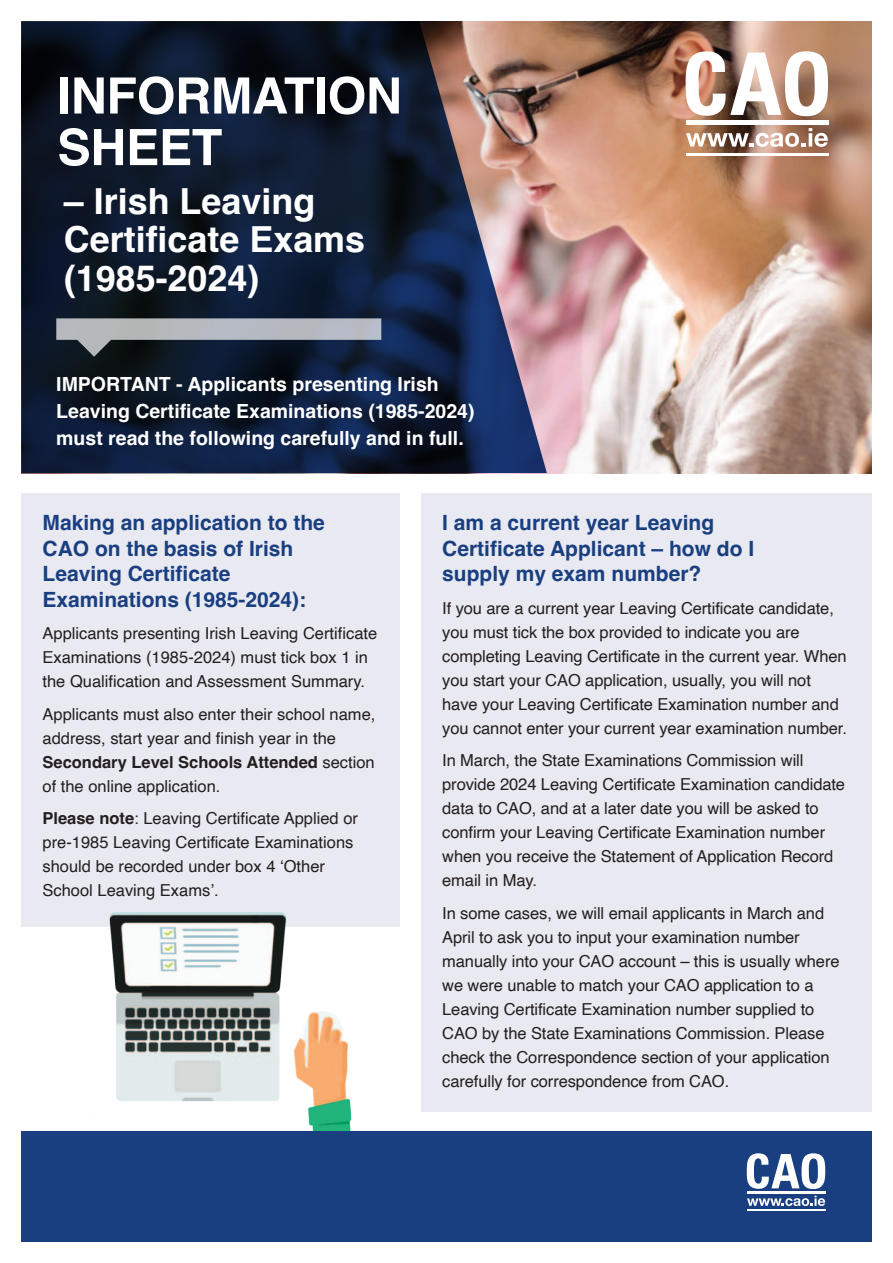
<style>
.page{position:relative;width:893px;height:1263px;background:#fff}
.page>*{position:absolute;margin:0;border:0;box-sizing:border-box;transform-origin:0 0}
.t1{font:700 50.1px/51.6px "Helvetica";letter-spacing:-.01em;color:#fff}
.t2{font:700 35.85px/38.5px "Helvetica";color:#fff}
.t3{font:700 21px/25.5px "Helvetica";color:#193f81}
.t4{font:700 19.5px/27px "Helvetica";color:#fff}
.t5{font:16.5px/24px "Helvetica";letter-spacing:-.005em;color:#231f20}
.s1{font-weight:700}
</style>
<div class="page">
<div style="left:21px;top:493px;width:379px;height:434px;background:#e9e9f1"></div>
<div style="left:421px;top:493px;width:451px;height:619px;background:#e9e9f1"></div>
<img style="left:547px;top:21px;width:325px;height:452px">
<svg style="left:21px;top:21px;width:526px;height:452px;background:#23293d"></svg>
<svg style="left:56px;top:318px;width:325px;height:39px;background:#6d747f"></svg>
<svg style="left:686px;top:128px;width:142px;height:19px"></svg>
<hr style="left:686px;top:121px;width:142px;height:4px;background:#fff">
<hr style="left:686px;top:153px;width:142px;height:2px;background:#fff">
<svg style="left:686px;top:51px;width:142px;height:65px"></svg>
<img style="left:89px;top:912px;width:263px;height:219px">
<div style="left:21px;top:1131px;width:851px;height:111px;background:#193f81"></div>
<svg style="left:747px;top:1195px;width:78px;height:11px"></svg>
<hr style="left:747px;top:1191px;width:78px;height:3px;background:#fff">
<hr style="left:747px;top:1209px;width:78px;height:1px;background:#fff">
<svg style="left:747px;top:1153px;width:78px;height:36px"></svg>
<p class="t1" style="left:57px;top:74px;width:346px">INFORMATION<br>SHEET</p>
<p class="t2" style="left:64px;top:185px;width:303px">– Irish Leaving<br>Certificate Exams (1985-2024)</p>
<p class="t4" style="left:56px;top:372px;width:420px">IMPORTANT - Applicants presenting Irish<br>Leaving Certificate Examinations (1985-2024) must read the following carefully and in full.</p>
<p class="t3" style="left:43px;top:512px;width:284px">Making an application to the<br>CAO on the basis of Irish<br>Leaving Certificate<br>Examinations (1985-2024):</p>
<p class="t5" style="left:43px;top:623px;width:336px">Applicants presenting Irish Leaving Certificate<br>Examinations (1985-2024) must tick box 1 in the Qualification and Assessment Summary.</p>
<p class="t5" style="left:43px;top:703px;width:334px">Applicants must also enter their school name, address, start year and finish year in the <span class="s1">Secondary Level Schools Attended</span> section of the online application.</p>
<p class="t5" style="left:43px;top:808px;width:317px"><span class="s1">Please note</span>: Leaving Certificate Applied or pre-1985 Leaving Certificate Examinations should be recorded under box 4 ‘Other School Leaving Exams’.</p>
<p class="t3" style="left:442px;top:512px;width:313px">I am a current year Leaving<br>Certificate Applicant – how do I supply my exam number?</p>
<p class="t5" style="left:442px;top:597px;width:406px">If you are a current year Leaving Certificate candidate, you must tick the box provided to indicate you are completing Leaving Certificate in the current year. When you start your CAO application, usually, you will not have your Leaving Certificate Examination number and you cannot enter your current year examination number.</p>
<p class="t5" style="left:442px;top:750px;width:404px">In March, the State Examinations Commission will provide 2024 Leaving Certificate Examination candidate data to CAO, and at a later date you will be asked to confirm your Leaving Certificate Examination number when you receive the Statement of Application Record email in May.</p>
<p class="t5" style="left:442px;top:902px;width:399px">In some cases, we will email applicants in March and April to ask you to input your examination number manually into your CAO account – this is usually where we were unable to match your CAO application to a Leaving Certificate Examination number supplied to CAO by the State Examinations Commission. Please check the Correspondence section of your application carefully for correspondence from CAO.</p>
</div>
